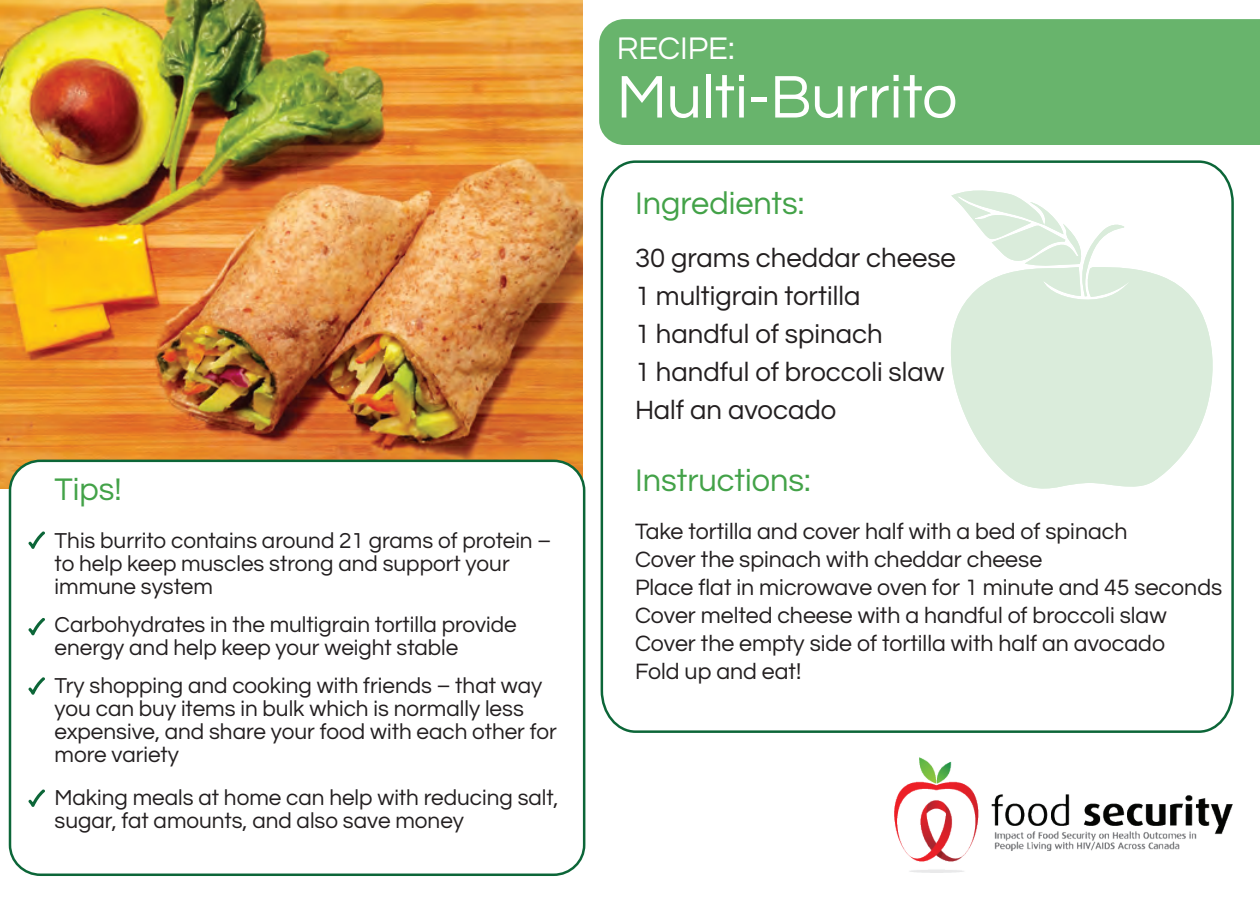
<style>
.page{position:relative;width:1260px;height:900px;background:#fff}
.page>*{position:absolute;margin:0;border:0;box-sizing:border-box;transform-origin:0 0}
.t1{font:62.5px "Questrial";color:#fff}
.t2{font:32.5px "Questrial";color:#43a248}
.t3{font:32.5px "Questrial";color:#fff}
.t4{font:27.5px/38px "Questrial";color:#231f20}
.t5{font:23px/28px "Questrial";color:#231f20}
.t6{font:22.5px/23px "Questrial";color:#231f20}
.s1{font-size:23.75px}
</style>
<div class="page">
<img style="left:0;top:0;width:582px;height:489px">
<div style="left:10px;top:461px;width:574px;height:414px;background:#fff;border-radius:30px"></div>
<div style="left:9px;top:460px;width:576px;height:416px;border:2px solid #0c6638;border-radius:30px"></div>
<svg style="left:600px;top:160px;width:634px;height:573px"></svg>
<svg style="left:1124px;top:191px;width:89px;height:76px"></svg>
<svg style="left:951px;top:267px;width:262px;height:222px;fill:#daecdb"></svg>
<svg style="left:951px;top:191px;width:173px;height:105px"></svg>
<div style="left:599px;top:19px;width:661px;height:126px;background:#68b46c"></div>
<img style="left:894px;top:757px;width:339px;height:115px">
<svg style="left:28px;top:531px;width:17px;height:18px"></svg>
<svg style="left:28px;top:618px;width:17px;height:18px"></svg>
<svg style="left:28px;top:677px;width:17px;height:18px"></svg>
<svg style="left:28px;top:789px;width:17px;height:18px"></svg>
<h2 class="t2" style="left:55px;top:473px;width:69px">Tips!</h2>
<p class="t6" style="left:55px;top:529px;width:498px">This burrito contains around 21 grams of protein – to help keep muscles strong and support your immune system</p>
<p class="t6" style="left:55px;top:613px;width:464px">Carbohydrates in the multigrain tortilla provide energy and help keep your weight stable</p>
<p class="t6" style="left:55px;top:674px;width:504px">Try shopping and cooking with friends – that way you can buy items in bulk which is normally less expensive, and share your food with each other for more variety</p>
<p class="t6" style="left:55px;top:786px;width:505px">Making meals at home can help with reducing salt, sugar, fat amounts, and also save money</p>
<h2 class="t3" style="left:617px;top:32px;width:120px">RECIPE:</h2>
<h1 class="t1" style="left:617px;top:66px;width:342px">Multi-Burrito</h1>
<h2 class="t2" style="left:635px;top:188px;width:171px">Ingredients:</h2>
<p class="t4" style="left:635px;top:240px;width:322px">30 grams cheddar cheese<br>1 multigrain tortilla<br>1 handful of spinach<br>1 handful of broccoli slaw<br>Half an avocado</p>
<h2 class="t2" style="left:635px;top:465px;width:177px">Instructions:</h2>
<p class="t5" style="left:635px;top:518px;width:589px">Take tortilla and cover half with a bed of spinach<br>Cover the spinach with cheddar cheese<br>Place flat in microwave oven for 1 minute and 45 seconds Cover melted cheese with a handful of broccoli slaw Cover the empty side of tortilla with half an avocado<br>Fold up and eat<span class="s1">!</span></p>
</div>
